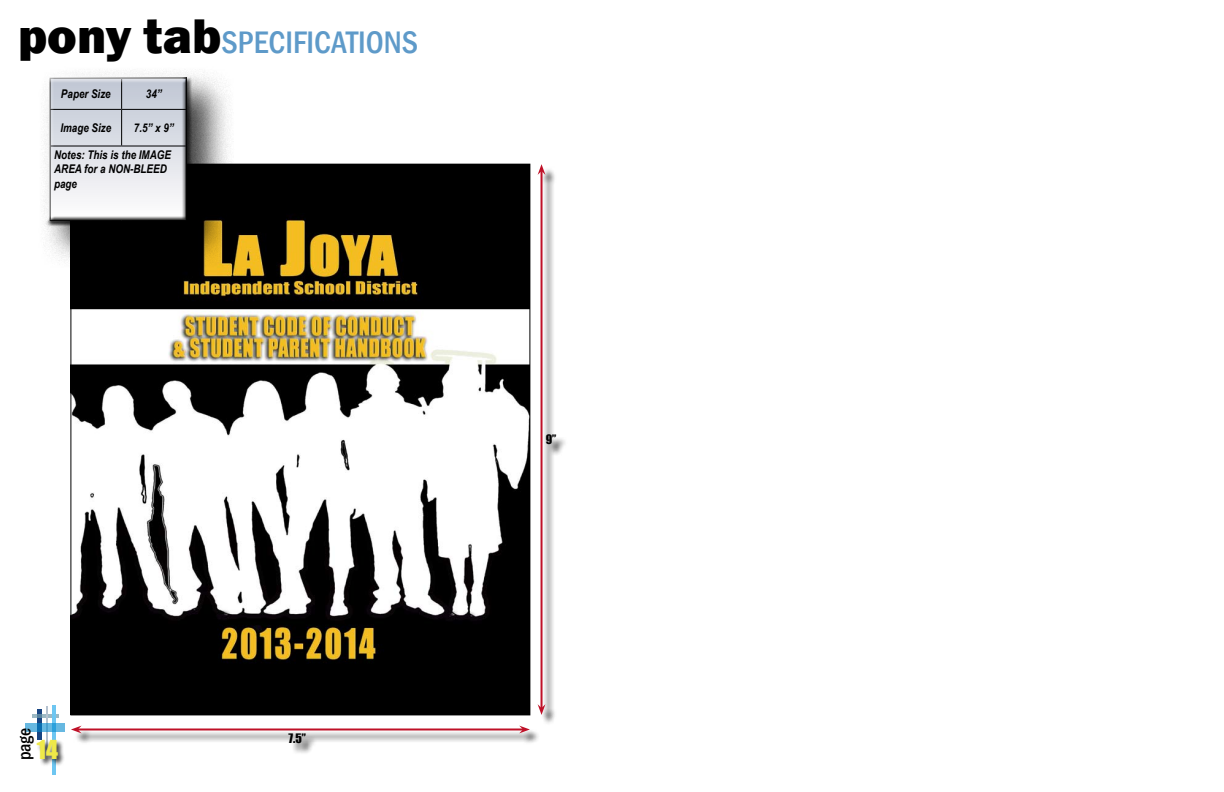
<style>
.page{position:relative;width:1224px;height:792px;background:#fff}
.page>*{position:absolute;margin:0;border:0;box-sizing:border-box;transform-origin:0 0}
.t1{font:500 condensed 32px "Franklin Gothic";color:#5e9ac9}
.t2{font:24px "Impact";color:#efe948}
.t3{font:500 condensed 18px "Franklin Gothic";color:#000}
.t4{font:italic 700 12px/14.4px "Arial Narrow";color:#000}
.t5{font:12px "Impact";color:#000}
.s1{font-weight:800;font-stretch:normal;font-size:50px;color:#000}
</style>
<div class="page">
<hr style="left:37px;top:710px;width:4px;height:30px;background:#184583">
<hr style="left:32px;top:714px;width:27px;height:3px;background:#729cab">
<hr style="left:46px;top:707px;width:1px;height:43px;background:#b5c2d0">
<hr style="left:52px;top:705px;width:4px;height:70px;background:#6ec6f1">
<svg style="left:26px;top:723px;width:39px;height:9px"></svg>
<div style="left:36px;top:739px;width:29px;height:28px;background:#000;opacity:.75"></div>
<img style="left:72px;top:166px;width:456px;height:547px">
<div style="left:38px;top:66px;width:197px;height:203px;background:#000;opacity:.75"></div>
<div style="left:45px;top:74px;width:148px;height:153px;background:#000;opacity:.75"></div>
<div style="left:72px;top:727px;width:468px;height:17px;background:#000;opacity:.75"></div>
<hr style="left:78px;top:729px;width:445px;height:2px;background:#bf1027">
<svg style="left:71px;top:726px;width:11px;height:7px"></svg>
<svg style="left:519px;top:726px;width:11px;height:7px"></svg>
<div style="left:290px;top:735px;width:28px;height:20px;background:#000;opacity:.75"></div>
<div style="left:539px;top:166px;width:17px;height:559px;background:#000;opacity:.75"></div>
<hr style="left:541px;top:171px;width:2px;height:537px;background:#bf1027">
<svg style="left:538px;top:164px;width:7px;height:11px"></svg>
<svg style="left:538px;top:704px;width:7px;height:11px"></svg>
<div style="left:548px;top:436px;width:20px;height:20px;background:#000;opacity:.75"></div>
<h1 class="t1" style="left:18px;top:21px;width:402px"><span class="s1">pony tab</span>SPECIFICATIONS</h1>
<p class="t4" style="left:61px;top:86px;width:51px">Paper Size</p>
<p class="t4" style="left:146px;top:86px;width:17px">34”</p>
<p class="t4" style="left:60px;top:120px;width:52px">Image Size</p>
<p class="t4" style="left:134px;top:120px;width:41px">7.5” x 9”</p>
<p class="t4" style="left:54px;top:147px;width:119px">Notes: This is the IMAGE<br>AREA for a NON-BLEED page</p>
<h3 class="t3" style="left:13px;top:760px;width:34px;rotate:-90deg">page</h3>
<h2 class="t2" style="left:37px;top:731px;width:23px">14</h2>
<p class="t5" style="left:289px;top:729px;width:19px">7.5”</p>
<p class="t5" style="left:546px;top:430px;width:12px">9”</p>
</div>
